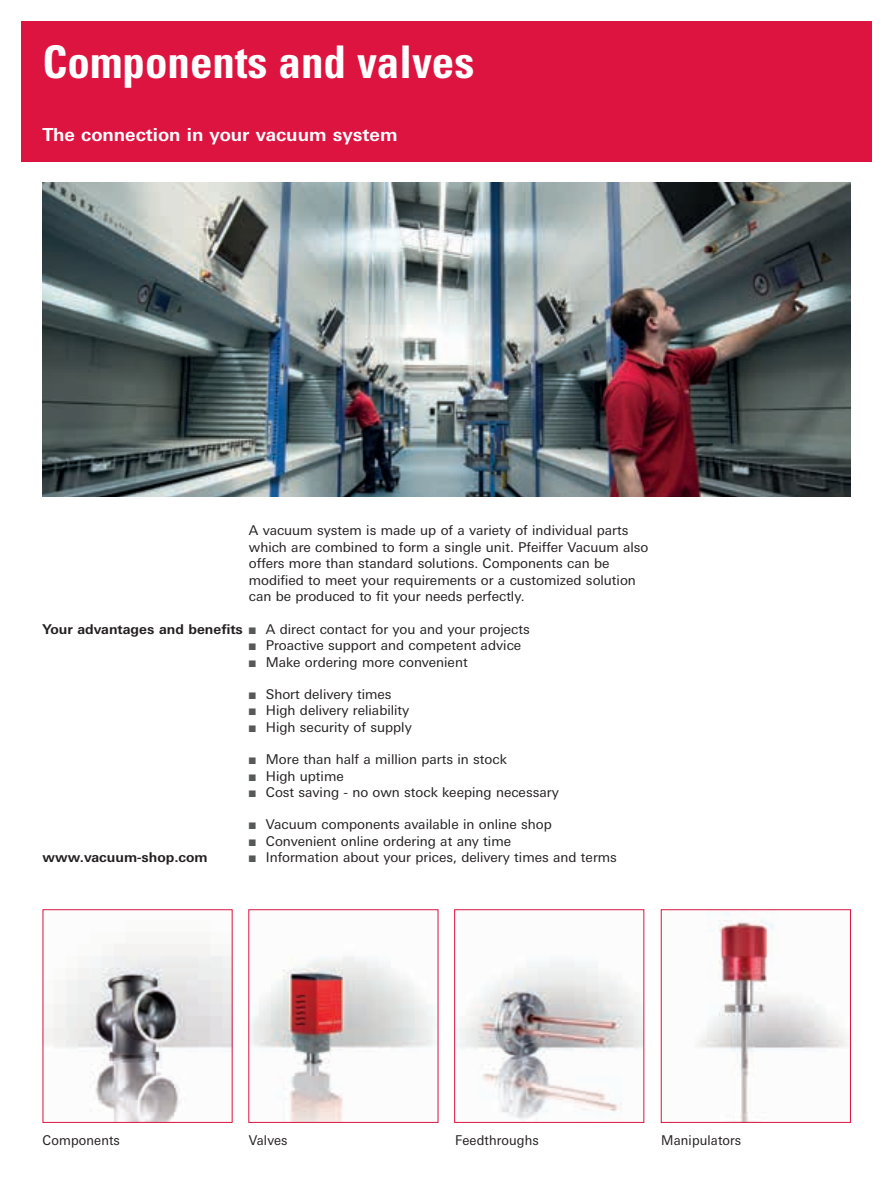
<style>
.page{position:relative;width:893px;height:1191px;background:#fff}
.page>*{position:absolute;margin:0;border:0;box-sizing:border-box;transform-origin:0 0}
.t1{font:700 condensed 45px "Univers";color:#fff}
.t2{font:700 18px "Univers Next W1 G";color:#fff}
.t3{font:13.5px/16.5px "Univers Next W1 G";color:#231f20}
.t4{font:13.5px "Univers Next W1 G";color:#231f20;scale:.95 1}
.t5{font:700 13.5px "Univers Next W1 G";color:#231f20}
.s1{font-weight:700}
.s2{color:#57585a}
</style>
<div class="page">
<div style="left:21px;top:21px;width:851px;height:141px;background:#dd1440"></div>
<img style="left:456px;top:960px;width:186px;height:160px">
<div style="left:454px;top:909px;width:190px;height:213px;border:1px solid #dd1440"></div>
<img style="left:250px;top:956px;width:185px;height:164px">
<img style="left:45px;top:944px;width:186px;height:176px">
<img style="left:697px;top:912px;width:151px;height:208px">
<div style="left:661px;top:909px;width:190px;height:213px;border:1px solid #dd1440"></div>
<img style="left:43px;top:182px;width:808px;height:314px">
<h1 class="t1" style="left:43px;top:35px;width:433px">Components and valves</h1>
<h2 class="t2" style="left:43px;top:124px;width:356px">The connection in your vacuum system</h2>
<p class="t3" style="left:249px;top:522px;width:401px">A vacuum system is made up of a variety of individual parts which are combined to form a single unit. Pfeiffer Vacuum also offers more than standard solutions. Components can be modified to meet your requirements or a customized solution can be produced to fit your needs perfectly.</p>
<p class="t3" style="left:43px;top:620px;width:489px"><span class="s1">Your advantages and benefits</span> <span class="s2">■</span> A direct contact for you and your projects</p>
<p class="t3" style="left:249px;top:637px;width:274px"><span class="s2">■</span> Proactive support and competent advice</p>
<p class="t3" style="left:249px;top:653px;width:220px"><span class="s2">■</span> Make ordering more convenient</p>
<p class="t3" style="left:249px;top:686px;width:144px"><span class="s2">■</span> Short delivery times</p>
<p class="t3" style="left:249px;top:702px;width:162px"><span class="s2">■</span> High delivery reliability</p>
<p class="t3" style="left:249px;top:719px;width:165px"><span class="s2">■</span> High security of supply</p>
<p class="t3" style="left:249px;top:751px;width:260px"><span class="s2">■</span> More than half a million parts in stock</p>
<p class="t3" style="left:249px;top:767px;width:97px"><span class="s2">■</span> High uptime</p>
<p class="t3" style="left:249px;top:784px;width:312px"><span class="s2">■</span> Cost saving - no own stock keeping necessary</p>
<p class="t5" style="left:43px;top:849px;width:167px">www.vacuum-shop.com</p>
<p class="t3" style="left:249px;top:816px;width:305px"><span class="s2">■</span> Vacuum components available in online shop</p>
<p class="t3" style="left:249px;top:832px;width:264px"><span class="s2">■</span> Convenient online ordering at any time</p>
<p class="t3" style="left:249px;top:849px;width:370px"><span class="s2">■</span> Information about your prices, delivery times and terms</p>
<p class="t4" style="left:43px;top:1132px;width:83px">Components</p>
<p class="t4" style="left:249px;top:1132px;width:42px">Valves</p>
<p class="t4" style="left:455px;top:1132px;width:89px">Feedthroughs</p>
<p class="t4" style="left:661px;top:1132px;width:86px">Manipulators</p>
</div>
